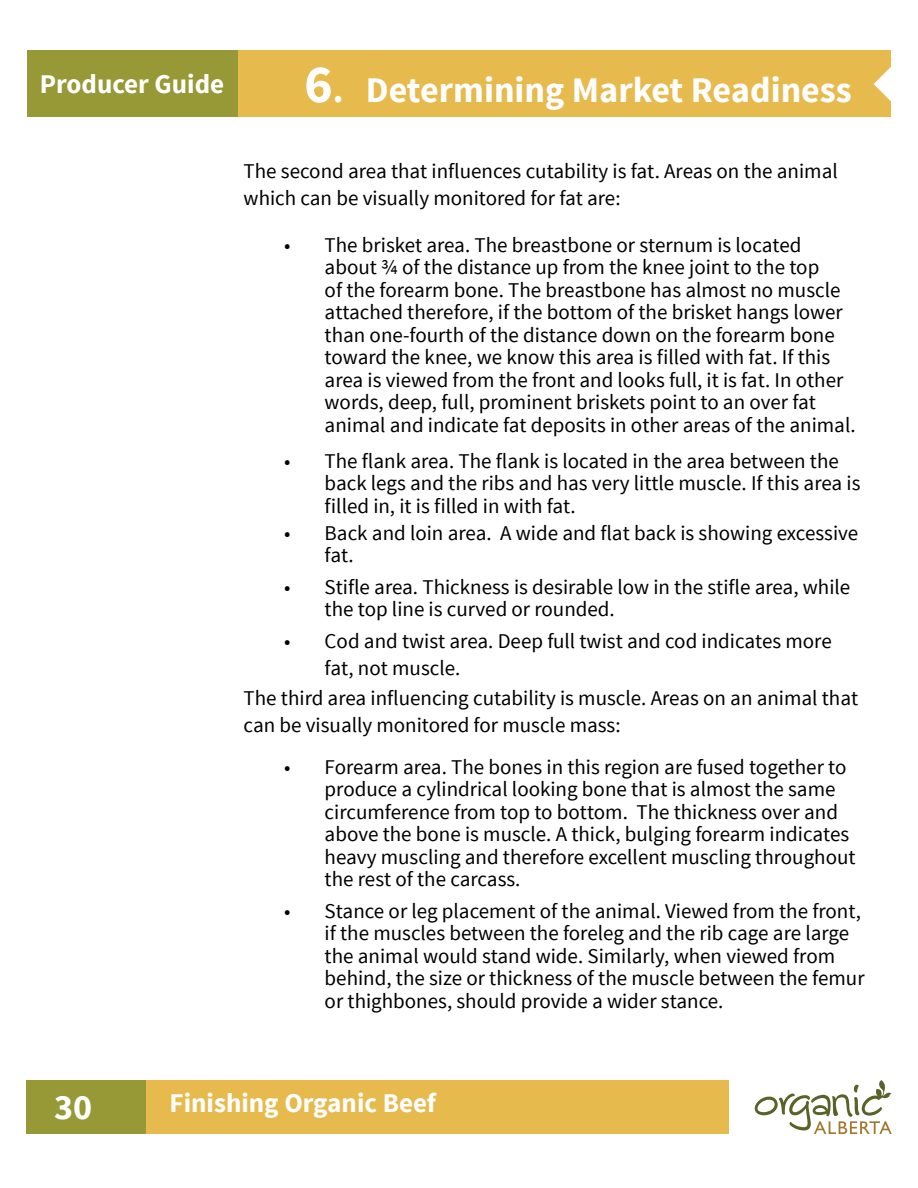
<style>
.page{position:relative;width:918px;height:1188px;background:#fff}
.page>*{position:absolute;margin:0;border:0;box-sizing:border-box;transform-origin:0 0}
.t1{font:700 36px "Source Sans Pro";color:#fff}
.t2{font:700 27px "Source Sans Pro";color:#fff}
.t3{font:21px/22.5px "Source Sans Pro";color:#000}
.s1{font-size:54px}
</style>
<div class="page">
<div style="left:27px;top:50px;width:864px;height:67px;background:#e7ba4d"></div>
<div style="left:27px;top:50px;width:211px;height:67px;background:#979937"></div>
<svg style="left:755px;top:1080px;width:137px;height:54px"></svg>
<div style="left:141px;top:1080px;width:588px;height:54px;background:#e7ba4d"></div>
<div style="left:26px;top:1080px;width:120px;height:54px;background:#979937"></div>
<svg style="left:874px;top:67px;width:17px;height:35px"></svg>
<p class="t2" style="left:40px;top:67px;width:186px">Producer Guide</p>
<h1 class="t1" style="left:304px;top:67px;width:549px"><span class="s1">6</span>. Determining Market Readiness</h1>
<p class="t3" style="left:244px;top:158px;width:596px;line-height:27px">The second area that influences cutability is fat. Areas on the animal which can be visually monitored for fat are:</p>
<p class="t3" style="left:325px;top:234px;width:533px;text-indent:-41px">• The brisket area. The breastbone or sternum is located about ¾ of the distance up from the knee joint to the top<br>of the forearm bone. The breastbone has almost no muscle attached therefore, if the bottom of the brisket hangs lower than one-fourth of the distance down on the forearm bone toward the knee, we know this area is filled with fat. If this area is viewed from the front and looks full, it is fat. In other words, deep, full, prominent briskets point to an over fat animal and indicate fat deposits in other areas of the animal.</p>
<p class="t3" style="left:325px;top:450px;width:537px;text-indent:-41px">• The flank area. The flank is located in the area between the back legs and the ribs and has very little muscle. If this area is filled in, it is filled in with fat.</p>
<p class="t3" style="left:325px;top:522px;width:535px;text-indent:-41px">• Back and loin area. A wide and flat back is showing excessive fat.</p>
<p class="t3" style="left:325px;top:576px;width:527px;text-indent:-41px">• Stifle area. Thickness is desirable low in the stifle area, while the top line is curved or rounded.</p>
<p class="t3" style="left:325px;top:628px;width:509px;line-height:27px;text-indent:-41px">• Cod and twist area. Deep full twist and cod indicates more fat, not muscle.</p>
<p class="t3" style="left:244px;top:685px;width:616px;line-height:27px">The third area influencing cutability is muscle. Areas on an animal that can be visually monitored for muscle mass:</p>
<p class="t3" style="left:325px;top:756px;width:532px;text-indent:-41px">• Forearm area. The bones in this region are fused together to produce a cylindrical looking bone that is almost the same circumference from top to bottom. The thickness over and above the bone is muscle. A thick, bulging forearm indicates heavy muscling and therefore excellent muscling throughout the rest of the carcass.</p>
<p class="t3" style="left:325px;top:900px;width:542px;text-indent:-41px">• Stance or leg placement of the animal. Viewed from the front, if the muscles between the foreleg and the rib cage are large the animal would stand wide. Similarly, when viewed from behind, the size or thickness of the muscle between the femur or thighbones, should provide a wider stance.</p>
<h1 class="t1" style="left:54px;top:1084px;width:40px">30</h1>
<p class="t2" style="left:170px;top:1086px;width:268px">Finishing Organic Beef</p>
</div>
